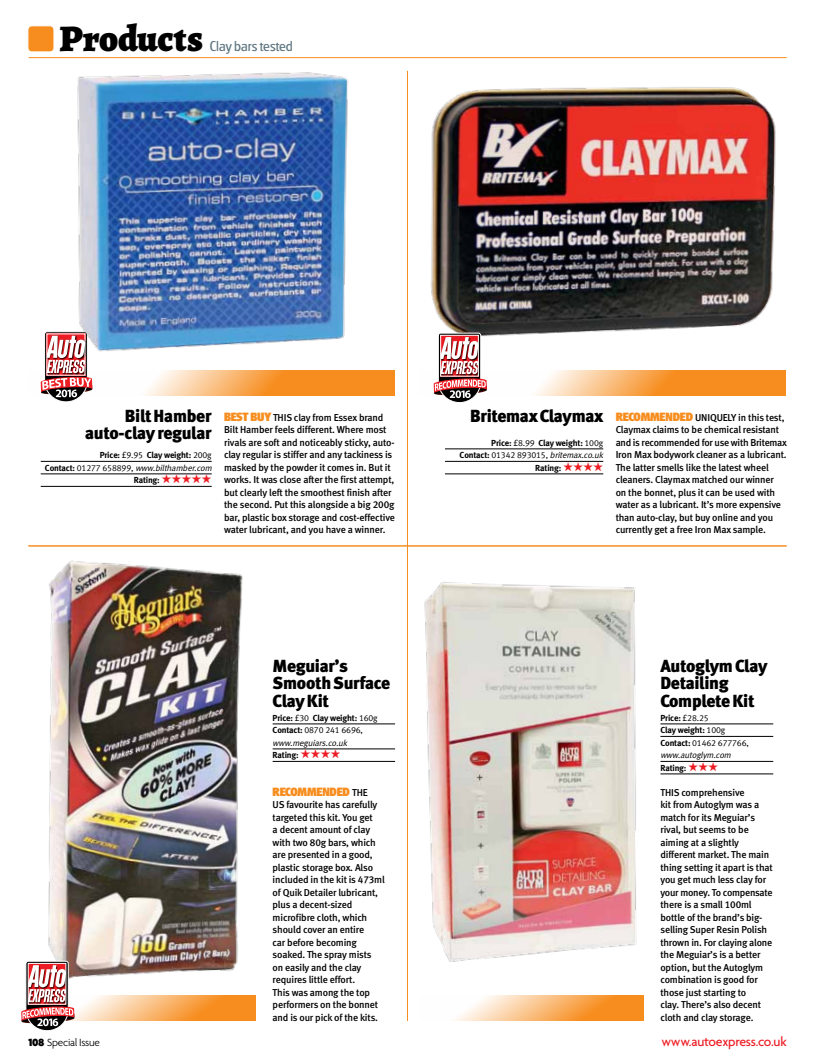
<style>
.page{position:relative;width:815px;height:1063px;background:#fff}
.page>*{position:absolute;margin:0;border:0;box-sizing:border-box;transform-origin:0 0}
.t1{font:900 37.5px "Alegreya";letter-spacing:-.005em;color:#000}
.t2{font:17.5px/17.5px "Meta Black LF";letter-spacing:-.015em;color:#000}
.t3{font:15px "Glasgow";color:#5f7681}
.t4{font:500 13.75px "Agenda";letter-spacing:-.02em;color:#ed1d24}
.t5{font:800 12.5px "Glasgow";letter-spacing:-.015em;color:#f78d1e}
.t6{font:300 11.25px "Agenda";letter-spacing:-.02em;color:#000}
.t7{font:10px/12.5px "Meta Medium LF";letter-spacing:-.015em;color:#000}
.t8{font:italic 8.75px/12.5px "Meta Normal LF";color:#000}
.t9{font:8.75px/12.5px "Meta Bold LF";letter-spacing:-.02em;color:#000}
.s1{font-family:"Meta Normal LF"}
.s2{font-family:"Meta Bold LF";font-style:normal}
.s3{font-style:normal}
.s4{font-family:"Glasgow";font-weight:800;font-size:12.5px;color:#f78d1e}
.s5{font-weight:900}
.s6{font-family:"Meta Medium LF";font-weight:400;font-size:10px;color:#000}
</style>
<div class="page">
<div style="left:28px;top:26px;width:26px;height:26px;background:#f78d1e;border-radius:4px"></div>
<div style="left:27px;top:25px;width:27px;height:27px;border:1px solid #fff;border-radius:4px"></div>
<hr style="left:29px;top:57px;width:758px;height:1px;background:#f78d1e">
<img style="left:48px;top:560px;width:195px;height:417px">
<img style="left:430px;top:87px;width:346px;height:249px">
<img style="left:424px;top:582px;width:213px;height:380px">
<hr style="left:28px;top:546px;width:759px;height:1px;background:#f78d1e">
<hr style="left:407px;top:71px;width:1px;height:950px;background:#f78d1e">
<svg style="left:74px;top:996px;width:182px;height:25px;background:#f9b771"></svg>
<svg style="left:454px;top:996px;width:190px;height:25px;background:#f9bb7a"></svg>
<svg style="left:433px;top:371px;width:353px;height:25px"></svg>
<svg style="left:434px;top:332px;width:53px;height:71px"></svg>
<svg style="left:21px;top:961px;width:53px;height:70px"></svg>
<img style="left:27px;top:28px;width:400px;height:374px">
<hr style="left:41px;top:461px;width:171px;height:1px;background:#000">
<hr style="left:41px;top:474px;width:171px;height:1px;background:#000">
<hr style="left:41px;top:486px;width:171px;height:1px;background:#000">
<hr style="left:660px;top:724px;width:113px;height:1px;background:#000">
<hr style="left:660px;top:736px;width:113px;height:1px;background:#000">
<hr style="left:660px;top:761px;width:113px;height:1px;background:#000">
<hr style="left:660px;top:774px;width:113px;height:1px;background:#000">
<hr style="left:445px;top:449px;width:158px;height:1px;background:#000">
<hr style="left:445px;top:461px;width:158px;height:1px;background:#000">
<hr style="left:445px;top:474px;width:158px;height:1px;background:#000">
<hr style="left:273px;top:724px;width:122px;height:1px;background:#000">
<hr style="left:273px;top:749px;width:122px;height:1px;background:#000">
<hr style="left:273px;top:761px;width:122px;height:1px;background:#000">
<svg style="left:162px;top:474px;width:49px;height:1px"></svg>
<svg style="left:301px;top:749px;width:39px;height:1px"></svg>
<h1 class="t1" style="left:59px;top:13px;width:145px">Products</h1>
<h3 class="t3" style="left:210px;top:38px;width:84px">Clay bars tested</h3>
<h2 class="t2" style="left:85px;top:407px;width:128px;text-align:right">Bilt Hamber auto-clay regular</h2>
<p class="t9" style="left:100px;top:449px;width:114px">Price: <span class="s1">£9.95</span> Clay weight: <span class="s1">200g</span></p>
<p class="t8" style="left:45px;top:462px;width:170px"><span class="s2">Contact:</span> <span class="s3">01277 658899,</span> www.bilthamber.com</p>
<p class="t9" style="left:134px;top:474px;width:28px">Rating:</p>
<h2 class="t2" style="left:470px;top:407px;width:135px">Britemax Claymax</h2>
<p class="t9" style="left:491px;top:437px;width:113px">Price: <span class="s1">£8.99</span> Clay weight: <span class="s1">100g</span></p>
<p class="t8" style="left:460px;top:449px;width:147px"><span class="s2">Contact:</span> <span class="s3">01342 893015,</span> britemax.co.uk</p>
<p class="t9" style="left:535px;top:462px;width:28px">Rating:</p>
<p class="t7" style="left:224px;top:411px;width:172px"><span class="s4">BEST BUY</span> THIS clay from Essex brand Bilt Hamber feels different. Where most rivals are soft and noticeably sticky, auto&shy;clay regular is stiffer and any tackiness is masked by the powder it comes in. But it works. It was close after the first attempt, but clearly left the smoothest finish after the second. Put this alongside a big 200g bar, plastic box storage and cost-effective water lubricant, and you have a winner.</p>
<p class="t7" style="left:616px;top:411px;width:173px"><span class="s4">RECOMMENDED</span> UNIQUELY in this test, Claymax claims to be chemical resistant and is recommended for use with Britemax Iron Max bodywork cleaner as a lubricant.<br>The latter smells like the latest wheel cleaners. Claymax matched our winner on the bonnet, plus it can be used with water as a lubricant. It’s more expensive than auto-clay, but buy online and you currently get a free Iron Max sample.</p>
<p class="t6" style="left:28px;top:1036px;width:73px"><span class="s5">108</span> Special Issue</p>
<h2 class="t2" style="left:273px;top:657px;width:119px">Meguiar’s<br>Smooth Surface<br>Clay Kit</h2>
<p class="t9" style="left:273px;top:712px;width:107px">Price: <span class="s1">£30</span> Clay weight: <span class="s1">160g</span></p>
<p class="t8" style="left:273px;top:724px;width:92px"><span class="s2">Contact:</span> <span class="s3">0870 241 6696, </span>www.meguiars.co.uk</p>
<p class="t9" style="left:273px;top:749px;width:28px">Rating:</p>
<p class="t5" style="left:273px;top:785px;width:97px">RECOMMENDED <span class="s6">THE</span></p>
<p class="t7" style="left:273px;top:799px;width:114px">US favourite has carefully targeted this kit. You get<br>a decent amount of clay with two 80g bars, which are presented in a good, plastic storage box. Also included in the kit is 473ml of Quik Detailer lubricant, plus a decent-sized microfibre cloth, which should cover an entire<br>car before becoming soaked. The spray mists on easily and the clay requires little effort.<br>This was among the top performers on the bonnet and is our pick of the kits.</p>
<h2 class="t2" style="left:660px;top:657px;width:109px">Autoglym Clay<br>Detailing<br>Complete Kit</h2>
<p class="t9" style="left:660px;top:712px;width:66px">Price: <span class="s1">£28.25<br></span>Clay weight: <span class="s1">100g</span></p>
<p class="t8" style="left:660px;top:737px;width:90px"><span class="s2">Contact:</span> <span class="s3">01462 677766, </span>www.autoglym.com</p>
<p class="t9" style="left:660px;top:762px;width:28px">Rating:</p>
<p class="t7" style="left:660px;top:786px;width:114px">THIS comprehensive<br>kit from Autoglym was a match for its Meguiar’s rival, but seems to be aiming at a slightly different market. The main thing setting it apart is that you get much less clay for your money. To compensate there is a small 100ml bottle of the brand’s big&shy;selling Super Resin Polish thrown in. For claying alone the Meguiar’s is a better option, but the Autoglym combination is good for those just starting to<br>clay. There’s also decent cloth and clay storage.</p>
<h3 class="t4" style="left:661px;top:1033px;width:127px">www.autoexpress.co.uk</h3>
</div>
